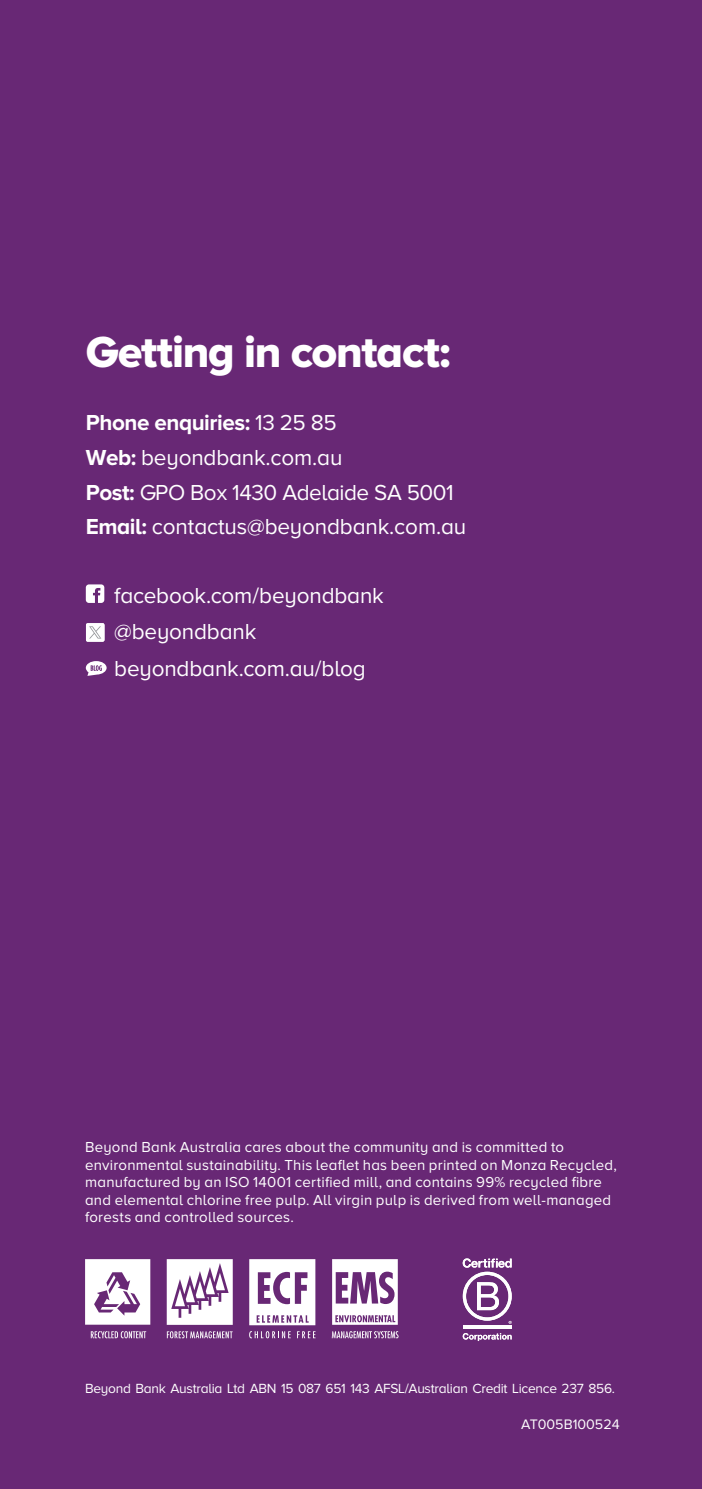
<style>
.page{position:relative;width:702px;height:1489px;background:#fff}
.page>*{position:absolute;margin:0;border:0;box-sizing:border-box;transform-origin:0 0}
.t1{font:45px "Proxima Nova A Extrabld";letter-spacing:-.025em;color:#fff}
.t2{font:22.5px/34.5px "Proxima Nova A";letter-spacing:-.005em;color:#fff}
.t3{font:15px/17.5px "Proxima Nova A";letter-spacing:.015em;color:#fff}
.t4{font:14.25px "Proxima Nova A";color:#fff}
.t5{font:13.75px "Proxima Nova A";letter-spacing:-.02em;color:#fff}
.s1{font-weight:700}
</style>
<div class="page">
<div style="left:0;top:0;width:702px;height:1488px;background:#682875"></div>
<svg style="left:86px;top:584px;width:18px;height:19px"></svg>
<svg style="left:86px;top:661px;width:21px;height:15px"></svg>
<svg style="left:249px;top:1259px;width:66px;height:79px"></svg>
<svg style="left:332px;top:1331px;width:66px;height:7px"></svg>
<svg style="left:332px;top:1259px;width:66px;height:65px"></svg>
<svg style="left:167px;top:1259px;width:66px;height:65px;background:#dfd2e2"></svg>
<svg style="left:167px;top:1331px;width:66px;height:7px"></svg>
<svg style="left:85px;top:1259px;width:65px;height:65px;background:#e4d9e6"></svg>
<svg style="left:91px;top:1331px;width:55px;height:7px"></svg>
<div style="left:86px;top:623px;width:18px;height:18px;background:#fff;border-radius:2px"></div>
<svg style="left:89px;top:626px;width:12px;height:12px"></svg>
<hr style="left:463px;top:1325px;width:48px;height:3px;background:#fff">
<svg style="left:462px;top:1258px;width:49px;height:65px"></svg>
<svg style="left:462px;top:1333px;width:49px;height:7px"></svg>
<h1 class="t1" style="left:86px;top:326px;width:366px">Getting in contact:</h1>
<h2 class="t2" style="left:86px;top:405px;width:382px"><span class="s1">Phone enquiries:</span> 13 25 85<br><span class="s1">Web:</span> beyondbank.com.au<br><span class="s1">Post:</span> GPO Box 1430 Adelaide SA 5001<br><span class="s1">Email:</span> contactus@beyondbank.com.au</h2>
<h2 class="t2" style="left:114px;top:577px;width:271px;line-height:36.5px">facebook.com/beyondbank @beyondbank beyondbank.com.au/blog</h2>
<h2 class="t2" style="left:119px;top:1123px;width:382px"><span class="s1">Email:</span> contactus@beyondbank.com.au</h2>
<p class="t3" style="left:85px;top:1137px;width:533px">Beyond Bank Australia cares about the community and is committed to environmental sustainability. This leaflet has been printed on Monza Recycled, manufactured by an ISO 14001 certified mill, and contains 99% recycled fibre and elemental chlorine free pulp. All virgin pulp is derived from well-managed forests and controlled sources.</p>
<h2 class="t2" style="left:148px;top:1192px;width:271px">facebook.com/beyondbank</h2>
<p class="t5" style="left:85px;top:1380px;width:531px">Beyond Bank Australia Ltd ABN 15 087 651 143 AFSL/Australian Credit Licence 237 856.</p>
<p class="t4" style="left:521px;top:1416px;width:100px">AT005B100524</p>
<p class="t4" style="left:525px;top:1416px;width:40px">AT158</p>
</div>
